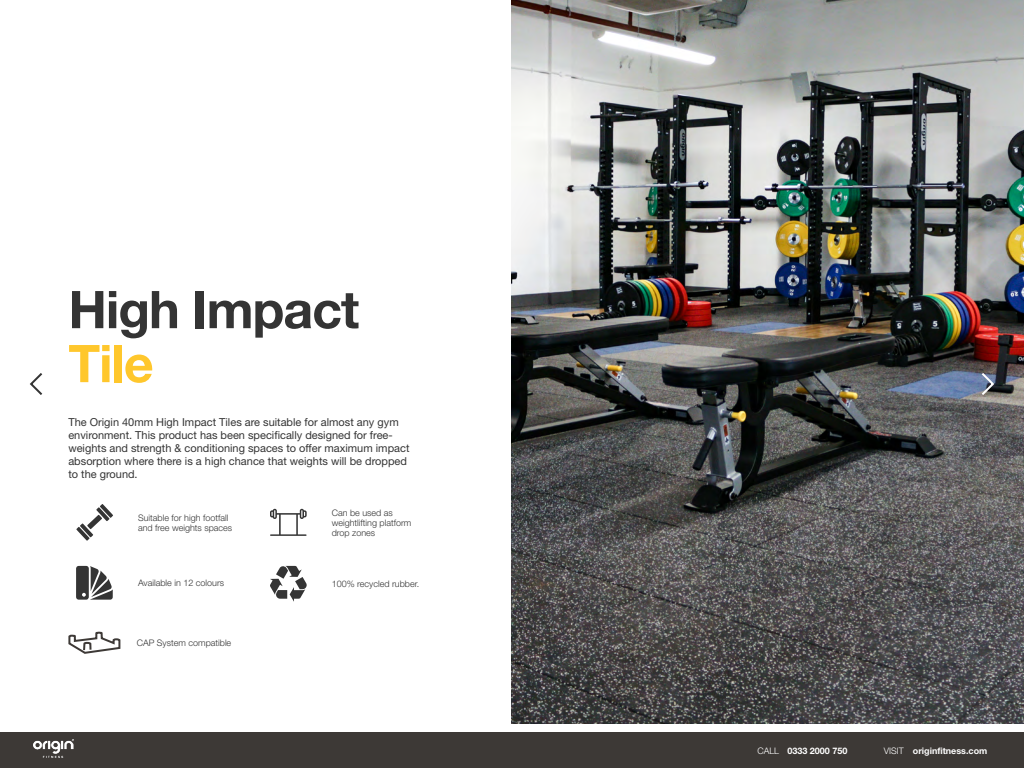
<style>
.page{position:relative;width:1024px;height:768px;background:#fff}
.page>*{position:absolute;margin:0;border:0;box-sizing:border-box;transform-origin:0 0}
.t1{font:700 52px "Helvetica Neue";letter-spacing:-.02em;color:#343434}
.t2{font:700 52px "Helvetica Neue";color:#ffc72c}
.t3{font:11px/13px "Helvetica Neue";color:#343434}
.t4{font:300 9px/10px "Helvetica Neue";color:#343434}
.t5{font:700 9px "Helvetica Neue";color:#fff}
.s1{font-weight:300}
</style>
<div class="page">
<img style="left:511px;top:0;width:513px;height:724px">
<svg style="left:76px;top:566px;width:37px;height:34px"></svg>
<svg style="left:76px;top:504px;width:37px;height:37px"></svg>
<svg style="left:270px;top:509px;width:37px;height:27px"></svg>
<svg style="left:270px;top:566px;width:37px;height:36px"></svg>
<svg style="left:68px;top:631px;width:53px;height:23px"></svg>
<svg style="left:30px;top:373px;width:13px;height:22px"></svg>
<svg style="left:980px;top:371px;width:16px;height:26px"></svg>
<div style="left:0;top:732px;width:1024px;height:36px;background:#3d3936"></div>
<img style="left:34px;top:739px;width:39px;height:19px">
<h1 class="t1" style="left:68px;top:277px;width:292px">High Impact</h1>
<h1 class="t2" style="left:68px;top:331px;width:87px">Tile</h1>
<p class="t3" style="left:68px;top:415px;width:343px">The Origin 40mm High Impact Tiles are suitable for almost any gym environment. This product has been specifically designed for free&shy;weights and strength &amp; conditioning spaces to offer maximum impact absorption where there is a high chance that weights will be dropped to the ground.</p>
<p class="t4" style="left:138px;top:512px;width:96px">Suitable for high footfall and free weights spaces</p>
<p class="t4" style="left:332px;top:507px;width:81px">Can be used as weightlifting platform drop zones</p>
<p class="t4" style="left:138px;top:578px;width:88px">Available in 12 colours</p>
<p class="t4" style="left:137px;top:638px;width:96px">CAP System compatible</p>
<p class="t4" style="left:332px;top:579px;width:89px">100% recycled rubber.</p>
<p class="t5" style="left:757px;top:745px;width:92px"><span class="s1">CALL</span> 0333 2000 750</p>
<p class="t5" style="left:884px;top:745px;width:105px"><span class="s1">VISIT</span> originfitness.com</p>
</div>
